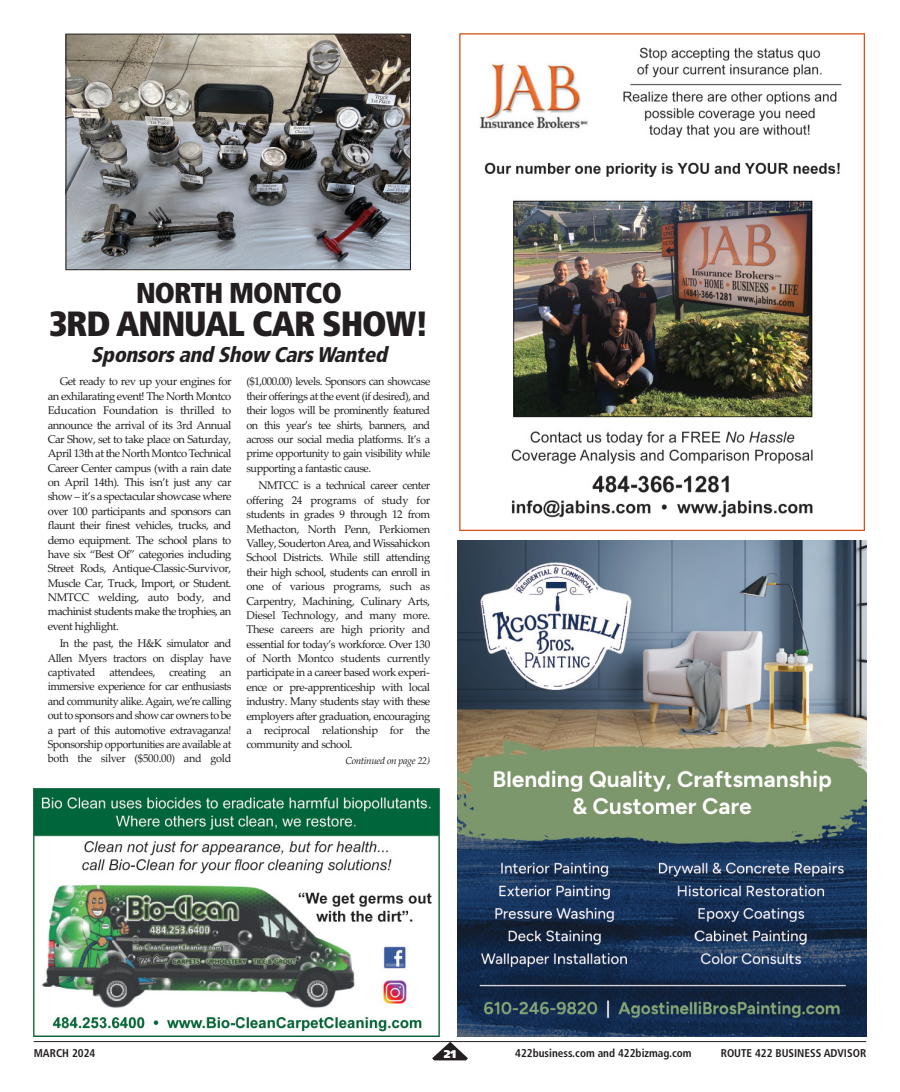
<style>
.page{position:relative;width:900px;height:1092px;background:#fff}
.page>*{position:absolute;margin:0;border:0;box-sizing:border-box;transform-origin:0 0}
.t1{font:900 condensed 35px "Frutiger";letter-spacing:-.03em;color:#231f20}
.t2{font:900 condensed 28.75px "Frutiger";letter-spacing:-.03em;color:#231f20}
.t3{font:italic 900 condensed 21.25px "Frutiger";color:#231f20}
.t4{font:11.25px/14.4px "Palatino Linotype";letter-spacing:-.045em;color:#231f20;text-align:justify}
.t5{font:700 condensed 11.25px "Frutiger";color:#231f20}
.t6{font:900 11.25px "Frutiger";color:#fff}
.t7{font:italic 10px "Palatino Linotype";letter-spacing:-.04em;color:#231f20}
</style>
<div class="page">
<hr style="left:34px;top:1041px;width:832px;height:1px;background:#231f20">
<svg style="left:432px;top:1041px;width:36px;height:19px"></svg>
<img style="left:68px;top:36px;width:341px;height:232px">
<div style="left:66px;top:34px;width:345px;height:236px;border:1px solid #231f20"></div>
<img style="left:34px;top:788px;width:405px;height:248px">
<img style="left:459px;top:34px;width:406px;height:496px">
<img style="left:458px;top:541px;width:408px;height:495px">
<h2 class="t2" style="left:136px;top:282px;width:207px">NORTH MONTCO</h2>
<h1 class="t1" style="left:49px;top:309px;width:381px">3RD ANNUAL CAR SHOW!</h1>
<h3 class="t3" style="left:91px;top:346px;width:302px">Sponsors and Show Cars Wanted</h3>
<p class="t4" style="left:48px;top:374px;width:185px;text-indent:12px">Get ready to rev up your engines for an exhilarating event! The North Montco Education Foundation is thrilled to announce the arrival of its 3rd Annual Car Show, set to take place on Saturday, April 13th at the North Montco Technical Career Center campus (with a rain date on April 14th). This isn’t just any car show – it’s a spectacular showcase where over 100 participants and sponsors can flaunt their finest vehicles, trucks, and demo equipment. The school plans to have six “Best Of” categories including Street Rods, Antique-Classic-Survivor, Muscle Car, Truck, Import, or Student.<br>NMTCC welding, auto body, and machinist students make the trophies, an event highlight.</p>
<p class="t4" style="left:48px;top:636px;width:185px;text-indent:12px">In the past, the H&amp;K simulator and Allen Myers tractors on display have captivated attendees, creating an immersive experience for car enthusiasts and community alike. Again, we’re calling out to sponsors and show car owners to be a part of this automotive extravaganza!<br>Sponsorship opportunities are available at both the silver ($500.00) and gold</p>
<p class="t4" style="left:246px;top:374px;width:185px">($1,000.00) levels. Sponsors can showcase their offerings at the event (if desired), and their logos will be prominently featured on this year’s tee shirts, banners, and across our social media platforms. It’s a prime opportunity to gain visibility while supporting a fantastic cause.</p>
<p class="t4" style="left:246px;top:478px;width:185px;text-indent:12px">NMTCC is a technical career center offering 24 programs of study for students in grades 9 through 12 from Methacton, North Penn, Perkiomen Valley, SoudertonArea, and Wissahickon School Districts. While still attending their high school, students can enroll in one of various programs, such as Carpentry, Machining, Culinary Arts, Diesel Technology, and many more.<br>These careers are high priority and essential for today’s workforce. Over 130 of North Montco students currently participate in a career based work experi&shy;ence or pre-apprenticeship with local industry. Many students stay with these employers after graduation, encouraging a reciprocal relationship for the community and school.</p>
<p class="t7" style="left:346px;top:754px;width:86px">Continued on page 22)</p>
<p class="t5" style="left:34px;top:1048px;width:63px">MARCH 2024</p>
<p class="t6" style="left:444px;top:1049px;width:14px">21</p>
<p class="t5" style="left:515px;top:1048px;width:178px">422business.com and 422bizmag.com</p>
<p class="t5" style="left:721px;top:1048px;width:147px">ROUTE 422 BUSINESS ADVISOR</p>
</div>
